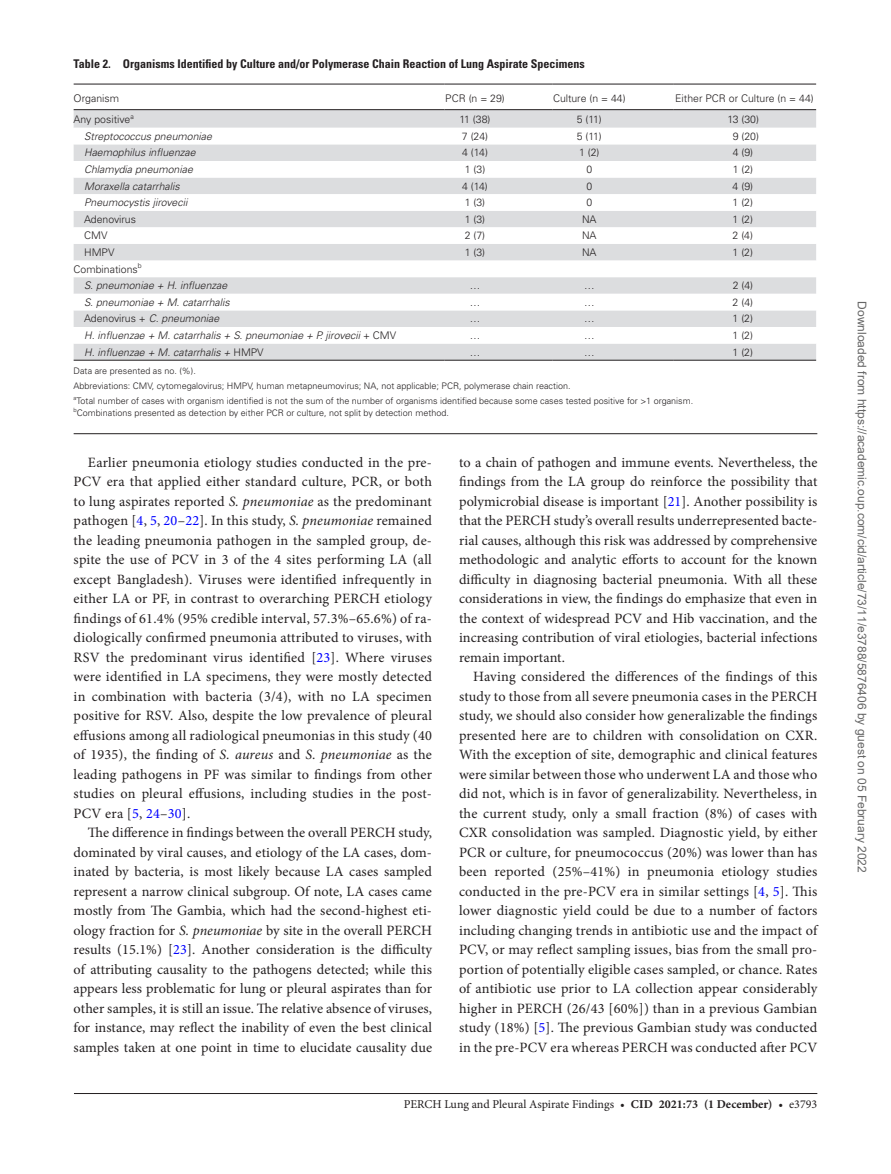
<style>
.page{position:relative;width:891px;height:1174px;background:#fff}
.page>*{position:absolute;margin:0;border:0;box-sizing:border-box;transform-origin:0 0}
.t1{font:14.25px/19.5px "Minion Pro";letter-spacing:.01em;color:#231f20;text-align:justify}
.t2{font:12px "Arial";color:#666}
.t3{font:700 condensed 12px "Univers LT Std";color:#231f20}
.t4{font:12px "Minion Pro";color:#231f20}
.t5{font:italic 300 10.5px/16.6px "Univers LT Std";color:#231f20}
.t6{font:300 10.5px "Univers LT Std";color:#231f20}
.t7{font:300 9px/15px "Univers LT Std";color:#231f20}
.t8{font:300 6.9px "Univers LT Std";color:#231f20}
.t9{font:300 6px "Univers LT Std";color:#231f20}
.s1{font-style:normal}
.s2{font-style:italic}
.s3{color:#00f}
.s4{font-weight:700}
</style>
<div class="page">
<hr style="left:74px;top:1093px;width:743px;height:1px;background:#231f20">
<hr style="left:74px;top:433px;width:743px;height:1px;background:#231f20">
<svg style="left:74px;top:110px;width:742px;height:250px;background:#d9dadc"></svg>
<svg style="left:74px;top:128px;width:742px;height:216px"></svg>
<hr style="left:74px;top:84px;width:371px;height:1px;background:#231f20">
<hr style="left:74px;top:109px;width:371px;height:1px;background:#231f20">
<hr style="left:445px;top:84px;width:107px;height:1px;background:#231f20">
<hr style="left:445px;top:109px;width:107px;height:1px;background:#231f20">
<hr style="left:552px;top:84px;width:121px;height:1px;background:#231f20">
<hr style="left:552px;top:109px;width:121px;height:1px;background:#231f20">
<hr style="left:673px;top:84px;width:143px;height:1px;background:#231f20">
<hr style="left:673px;top:109px;width:143px;height:1px;background:#231f20">
<hr style="left:74px;top:360px;width:371px;height:1px;background:#231f20">
<hr style="left:445px;top:360px;width:107px;height:1px;background:#231f20">
<hr style="left:552px;top:360px;width:121px;height:1px;background:#231f20">
<hr style="left:673px;top:360px;width:143px;height:1px;background:#231f20">
<p class="t3" style="left:74px;top:56px;width:513px">Table 2. Organisms Identified by Culture and/or Polymerase Chain Reaction of Lung Aspirate Specimens</p>
<p class="t6" style="left:74px;top:92px;width:47px">Organism</p>
<p class="t6" style="left:445px;top:92px;width:61px">PCR (n = 29)</p>
<p class="t6" style="left:553px;top:92px;width:74px">Culture (n = 44)</p>
<p class="t6" style="left:675px;top:92px;width:140px">Either PCR or Culture (n = 44)</p>
<p class="t6" style="left:74px;top:113px;width:58px">Any positive</p>
<p class="t8" style="left:130px;top:112px;width:5px">a</p>
<p class="t6" style="left:460px;top:113px;width:32px">11 (38)</p>
<p class="t6" style="left:577px;top:113px;width:27px">5 (11)</p>
<p class="t6" style="left:727px;top:113px;width:33px">13 (30)</p>
<p class="t5" style="left:84px;top:128px;width:129px">Streptococcus pneumoniae</p>
<p class="t6" style="left:462px;top:130px;width:28px">7 (24)</p>
<p class="t6" style="left:577px;top:130px;width:27px">5 (11)</p>
<p class="t6" style="left:733px;top:130px;width:28px">9 (20)</p>
<p class="t5" style="left:84px;top:145px;width:113px">Haemophilus influenzae</p>
<p class="t6" style="left:462px;top:146px;width:27px">4 (14)</p>
<p class="t6" style="left:579px;top:146px;width:22px">1 (2)</p>
<p class="t6" style="left:733px;top:146px;width:22px">4 (9)</p>
<p class="t5" style="left:84px;top:161px;width:110px">Chlamydia pneumoniae</p>
<p class="t6" style="left:465px;top:163px;width:22px">1 (3)</p>
<p class="t6" style="left:586px;top:163px;width:7px">0</p>
<p class="t6" style="left:733px;top:163px;width:22px">1 (2)</p>
<p class="t5" style="left:84px;top:178px;width:97px">Moraxella catarrhalis</p>
<p class="t6" style="left:462px;top:180px;width:27px">4 (14)</p>
<p class="t6" style="left:586px;top:180px;width:7px">0</p>
<p class="t6" style="left:733px;top:180px;width:22px">4 (9)</p>
<p class="t5" style="left:84px;top:194px;width:105px">Pneumocystis jirovecii</p>
<p class="t6" style="left:465px;top:196px;width:22px">1 (3)</p>
<p class="t6" style="left:586px;top:196px;width:7px">0</p>
<p class="t6" style="left:733px;top:196px;width:22px">1 (2)</p>
<p class="t6" style="left:84px;top:213px;width:53px">Adenovirus</p>
<p class="t6" style="left:465px;top:213px;width:22px">1 (3)</p>
<p class="t6" style="left:582px;top:213px;width:16px">NA</p>
<p class="t6" style="left:733px;top:213px;width:22px">1 (2)</p>
<p class="t6" style="left:84px;top:229px;width:25px">CMV</p>
<p class="t6" style="left:465px;top:229px;width:22px">2 (7)</p>
<p class="t6" style="left:582px;top:229px;width:16px">NA</p>
<p class="t6" style="left:733px;top:229px;width:22px">2 (4)</p>
<p class="t6" style="left:84px;top:246px;width:32px">HMPV</p>
<p class="t6" style="left:465px;top:246px;width:22px">1 (3)</p>
<p class="t6" style="left:582px;top:246px;width:16px">NA</p>
<p class="t6" style="left:733px;top:246px;width:22px">1 (2)</p>
<p class="t5" style="left:84px;top:261px;width:145px;text-indent:-11px"><span class="s1">Combinations</span><sup>b<br></sup>S. pneumoniae + H. influenzae</p>
<p class="t6" style="left:470px;top:279px;width:12px">…</p>
<p class="t6" style="left:584px;top:279px;width:12px">…</p>
<p class="t6" style="left:733px;top:279px;width:22px">2 (4)</p>
<p class="t5" style="left:84px;top:294px;width:147px">S. pneumoniae + M. catarrhalis</p>
<p class="t6" style="left:470px;top:296px;width:12px">…</p>
<p class="t6" style="left:584px;top:296px;width:12px">…</p>
<p class="t6" style="left:733px;top:296px;width:22px">2 (4)</p>
<p class="t5" style="left:84px;top:311px;width:137px"><span class="s1">Adenovirus +</span> C. pneumoniae</p>
<p class="t6" style="left:470px;top:312px;width:12px">…</p>
<p class="t6" style="left:584px;top:312px;width:12px">…</p>
<p class="t6" style="left:733px;top:312px;width:22px">1 (2)</p>
<p class="t5" style="left:84px;top:327px;width:314px">H. influenzae + M. catarrhalis + S. pneumoniae + P. jirovecii <span class="s1">+ CMV</span></p>
<p class="t6" style="left:470px;top:329px;width:12px">…</p>
<p class="t6" style="left:584px;top:329px;width:12px">…</p>
<p class="t6" style="left:733px;top:329px;width:22px">1 (2)</p>
<p class="t5" style="left:84px;top:344px;width:181px">H. influenzae + M. catarrhalis + <span class="s1">HMPV</span></p>
<p class="t6" style="left:470px;top:346px;width:12px">…</p>
<p class="t6" style="left:584px;top:346px;width:12px">…</p>
<p class="t6" style="left:733px;top:346px;width:22px">1 (2)</p>
<p class="t7" style="left:74px;top:363px;width:498px">Data are presented as no. (%).<br>Abbreviations: CMV, cytomegalovirus; HMPV, human metapneumovirus; NA, not applicable; PCR, polymerase chain reaction.</p>
<p class="t9" style="left:74px;top:394px;width:4px">a</p>
<p class="t7" style="left:77px;top:393px;width:618px">Total number of cases with organism identified is not the sum of the number of organisms identified because some cases tested positive for &gt;1 organism.</p>
<p class="t9" style="left:74px;top:406px;width:5px">b</p>
<p class="t7" style="left:77px;top:405px;width:374px">Combinations presented as detection by either PCR or culture, not split by detection method.</p>
<p class="t1" style="left:74px;top:453px;width:360px;text-indent:14px">Earlier pneumonia etiology studies conducted in the pre-PCV era that applied either standard culture, PCR, or both to lung aspirates reported <span class="s2">S. pneumoniae</span> as the predominant pathogen [<span class="s3">4</span>, <span class="s3">5</span>, <span class="s3">20</span>–<span class="s3">22</span>]. In this study, <span class="s2">S. pneumoniae</span> remained the leading pneumonia pathogen in the sampled group, de&shy;spite the use of PCV in 3 of the 4 sites performing LA (all except Bangladesh). Viruses were identified infrequently in either LA or PF, in contrast to overarching PERCH etiology findings of 61.4% (95% credible interval, 57.3%–65.6%) of ra&shy;diologically confirmed pneumonia attributed to viruses, with RSV the predominant virus identified [<span class="s3">23</span>]. Where viruses were identified in LA specimens, they were mostly detected in combination with bacteria (3/4), with no LA specimen positive for RSV. Also, despite the low prevalence of pleural effusions among all radiological pneumonias in this study (40 of 1935), the finding of <span class="s2">S. aureus</span> and <span class="s2">S. pneumoniae</span> as the leading pathogens in PF was similar to findings from other studies on pleural effusions, including studies in the post-PCV era [<span class="s3">5</span>, <span class="s3">24</span>–<span class="s3">30</span>].</p>
<p class="t1" style="left:74px;top:823px;width:360px;text-indent:14px">The difference in findings between the overall PERCH study, dominated by viral causes, and etiology of the LA cases, dom&shy;inated by bacteria, is most likely because LA cases sampled represent a narrow clinical subgroup. Of note, LA cases came mostly from The Gambia, which had the second-highest eti&shy;ology fraction for <span class="s2">S. pneumoniae</span> by site in the overall PERCH results (15.1%) [<span class="s3">23</span>]. Another consideration is the difficulty of attributing causality to the pathogens detected; while this appears less problematic for lung or pleural aspirates than for other samples, it is still an issue. The relative absence of viruses, for instance, may reflect the inability of even the best clinical samples taken at one point in time to elucidate causality due</p>
<p class="t1" style="left:459px;top:453px;width:360px">to a chain of pathogen and immune events. Nevertheless, the findings from the LA group do reinforce the possibility that polymicrobial disease is important [<span class="s3">21</span>]. Another possibility is that the PERCH study’s overall results underrepresented bacte&shy;rial causes, although this risk was addressed by comprehensive methodologic and analytic efforts to account for the known difficulty in diagnosing bacterial pneumonia. With all these considerations in view, the findings do emphasize that even in the context of widespread PCV and Hib vaccination, and the increasing contribution of viral etiologies, bacterial infections remain important.</p>
<p class="t1" style="left:459px;top:667px;width:360px;text-indent:14px">Having considered the differences of the findings of this study to those from all severe pneumonia cases in the PERCH study, we should also consider how generalizable the findings presented here are to children with consolidation on CXR.<br>With the exception of site, demographic and clinical features were similar between those who underwent LA and those who did not, which is in favor of generalizability. Nevertheless, in the current study, only a small fraction (8%) of cases with CXR consolidation was sampled. Diagnostic yield, by either PCR or culture, for pneumococcus (20%) was lower than has been reported (25%–41%) in pneumonia etiology studies conducted in the pre-PCV era in similar settings [<span class="s3">4</span>, <span class="s3">5</span>]. This lower diagnostic yield could be due to a number of factors including changing trends in antibiotic use and the impact of PCV, or may reflect sampling issues, bias from the small pro&shy;portion of potentially eligible cases sampled, or chance. Rates of antibiotic use prior to LA collection appear considerably higher in PERCH (26/43 [60%]) than in a previous Gambian study (18%) [<span class="s3">5</span>]. The previous Gambian study was conducted in the pre-PCV era whereas PERCH was conducted after PCV</p>
<p class="t4" style="left:404px;top:1096px;width:415px">PERCH Lung and Pleural Aspirate Findings • <span class="s4">cid 2021:73 (1 December)</span> • e3793</p>
<p class="t2" style="left:866px;top:301px;width:573px;rotate:90deg">Downloaded from https://academic.oup.com/cid/article/73/11/e3788/5876406 by guest on 05 February 2022</p>
</div>
